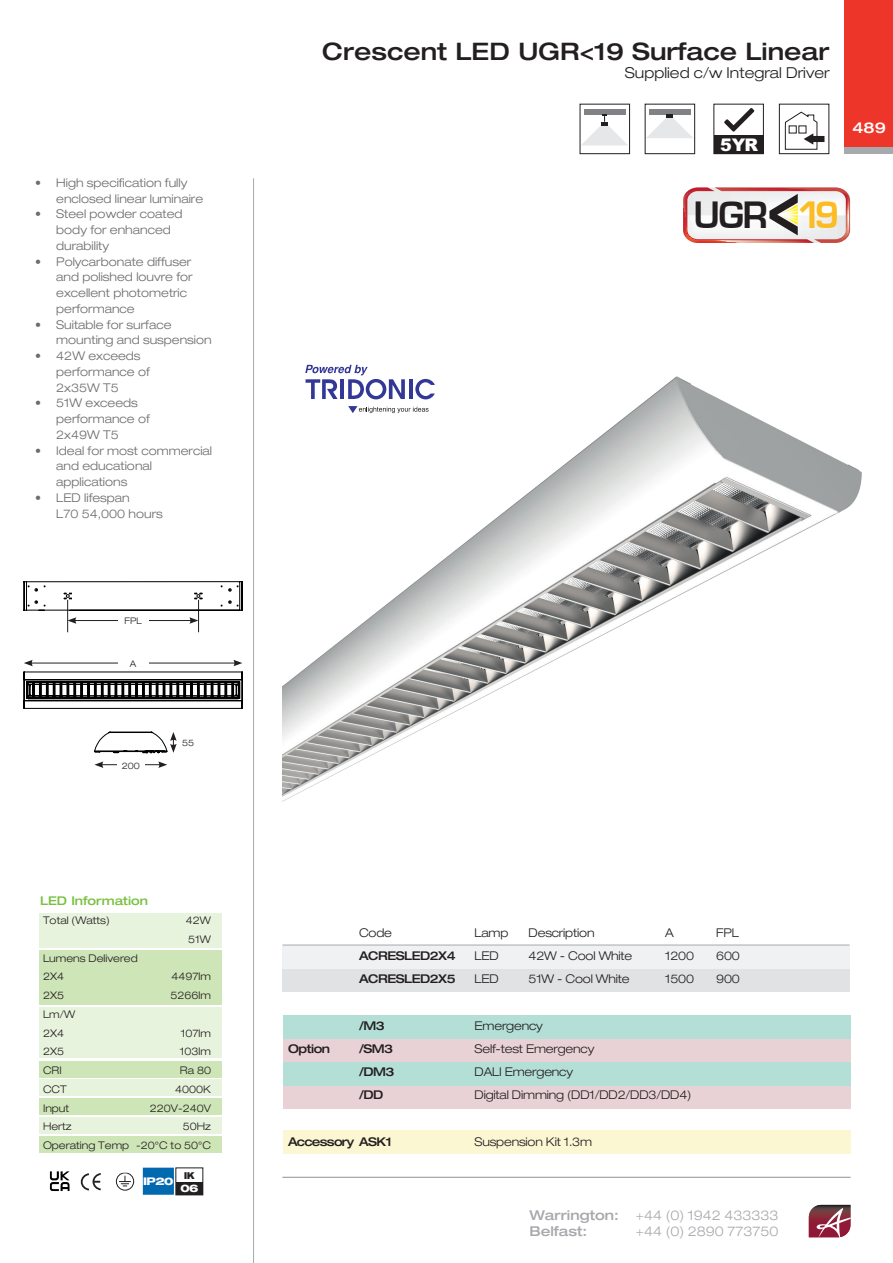
<style>
.page{position:relative;width:893px;height:1263px;background:#fff}
.page>*{position:absolute;margin:0;border:0;box-sizing:border-box;transform-origin:0 0}
.t1{font:700 39.45px "Eurostile";color:#231f20}
.t2{font:500 expanded 24px "Helvetica Neue LT Pro";color:#231f20}
.t3{font:900 17.4px "Arial";color:#fff}
.t4{font:300 expanded 15px "Helvetica Neue LT Pro";color:#231f20}
.t5{font:500 expanded 15px "Helvetica Neue LT Pro";color:#fff}
.t6{font:300 expanded 13.5px "Helvetica Neue LT Pro";color:#a8a9ad}
.t7{font:500 expanded 13.5px "Helvetica Neue LT Pro";color:#a8a9ad}
.t8{font:300 expanded 12px/15.8px "Helvetica Neue LT Pro";color:#6c6d70}
.t9{font:300 expanded 12px "Helvetica Neue LT Pro";letter-spacing:-.015em;color:#231f20}
.t10{font:500 expanded 12px "Helvetica Neue LT Pro";letter-spacing:-.04em;color:#231f20}
.t11{font:500 expanded 12px "Helvetica Neue LT Pro";color:#79c142}
.t12{font:500 expanded 12px "Helvetica Neue LT Pro";letter-spacing:-.06em;color:#231f20}
.t13{font:300 expanded 10.5px/18.8px "Helvetica Neue LT Pro";color:#231f20}
.t14{font:800 expanded 10.5px "Helvetica Neue LT Pro";letter-spacing:-.05em;color:#fff}
.t15{font:900 9.45px "Arial";color:#231f20}
.t16{font:300 expanded 9px "Helvetica Neue LT Pro";color:#231f20}
.s1{color:#fcbc22}
</style>
<div class="page">
<hr style="left:253px;top:178px;width:1px;height:1085px;background:#a8a9ad">
<div style="left:283px;top:969px;width:567px;height:23px;background:#e1e2e4"></div>
<div style="left:283px;top:1085px;width:567px;height:24px;background:#e9d2d5"></div>
<div style="left:283px;top:1062px;width:567px;height:23px;background:#b4dfd7"></div>
<div style="left:40px;top:1137px;width:182px;height:16px;background:#cee5b8"></div>
<div style="left:283px;top:1038px;width:567px;height:24px;background:#e9d2d5"></div>
<div style="left:714px;top:135px;width:49px;height:19px;background:#231f20"></div>
<svg style="left:724px;top:108px;width:30px;height:24px"></svg>
<div style="left:713px;top:104px;width:51px;height:50px;border:1px solid #231f20"></div>
<svg style="left:785px;top:111px;width:39px;height:39px"></svg>
<div style="left:779px;top:104px;width:50px;height:50px;border:1px solid #231f20"></div>
<div style="left:40px;top:951px;width:182px;height:54px;background:#cee5b8"></div>
<div style="left:40px;top:914px;width:182px;height:34px;background:#e8f3de"></div>
<div style="left:40px;top:1117px;width:182px;height:17px;background:#e8f3de"></div>
<div style="left:40px;top:1099px;width:182px;height:16px;background:#cee5b8"></div>
<div style="left:40px;top:1080px;width:182px;height:16px;background:#e8f3de"></div>
<div style="left:40px;top:1061px;width:182px;height:16px;background:#cee5b8"></div>
<div style="left:40px;top:1007px;width:182px;height:50px;background:#e8f3de"></div>
<svg style="left:24px;top:672px;width:219px;height:37px"></svg>
<hr style="left:30px;top:663px;width:206px;height:1px;background:#231f20">
<svg style="left:24px;top:660px;width:9px;height:6px"></svg>
<svg style="left:233px;top:660px;width:9px;height:6px"></svg>
<div style="left:118px;top:658px;width:30px;height:11px;background:#fff"></div>
<hr style="left:101px;top:764px;width:60px;height:1px;background:#231f20">
<svg style="left:94px;top:761px;width:9px;height:7px"></svg>
<svg style="left:158px;top:761px;width:9px;height:7px"></svg>
<div style="left:117px;top:760px;width:28px;height:11px;background:#fff"></div>
<svg style="left:94px;top:732px;width:83px;height:22px"></svg>
<img style="left:283px;top:364px;width:579px;height:437px">
<div style="left:283px;top:1130px;width:567px;height:23px;background:#fbf7d3"></div>
<div style="left:283px;top:945px;width:567px;height:24px;background:#f0f1f2"></div>
<hr style="left:283px;top:945px;width:566px;height:1px;background:#a8a9ad">
<div style="left:283px;top:1015px;width:567px;height:23px;background:#b4dfd7"></div>
<hr style="left:409px;top:379px;width:4px;height:20px;background:#333795">
<svg style="left:415px;top:379px;width:20px;height:20px"></svg>
<svg style="left:348px;top:406px;width:81px;height:7px"></svg>
<svg style="left:305px;top:365px;width:100px;height:34px"></svg>
<hr style="left:74px;top:620px;width:118px;height:1px;background:#231f20">
<svg style="left:68px;top:617px;width:8px;height:7px"></svg>
<svg style="left:189px;top:617px;width:9px;height:7px"></svg>
<div style="left:118px;top:615px;width:30px;height:12px;background:#fff"></div>
<hr style="left:67px;top:600px;width:1px;height:32px;background:#231f20">
<hr style="left:198px;top:600px;width:1px;height:32px;background:#231f20">
<div style="left:649px;top:109px;width:41px;height:5px;background:#808285"></div>
<svg style="left:647px;top:114px;width:46px;height:24px"></svg>
<div style="left:645px;top:104px;width:50px;height:50px;border:1px solid #231f20"></div>
<div style="left:584px;top:109px;width:41px;height:5px;background:#808285"></div>
<svg style="left:582px;top:114px;width:45px;height:31px"></svg>
<div style="left:580px;top:104px;width:50px;height:50px;border:1px solid #231f20"></div>
<svg style="left:80px;top:1173px;width:21px;height:18px"></svg>
<svg style="left:115px;top:1172px;width:19px;height:19px"></svg>
<div style="left:143px;top:1168px;width:31px;height:27px;background:#0169b0"></div>
<div style="left:176px;top:1183px;width:27px;height:12px;background:#231f20"></div>
<div style="left:176px;top:1168px;width:27px;height:27px;border:1px solid #231f20"></div>
<svg style="left:23px;top:581px;width:220px;height:30px"></svg>
<svg style="left:683px;top:187px;width:167px;height:56px"></svg>
<svg style="left:50px;top:1171px;width:20px;height:20px"></svg>
<div style="left:844px;top:147px;width:49px;height:7px;background:#a8a9ad"></div>
<div style="left:844px;top:0;width:49px;height:147px;background:#ee3529"></div>
<hr style="left:283px;top:1177px;width:567px;height:1px;background:#a8a9ad">
<svg style="left:809px;top:1205px;width:41px;height:32px"></svg>
<p class="t8" style="left:56px;top:174px;width:148px;text-indent:-21px">• High specification fully enclosed linear luminaire</p>
<p class="t8" style="left:56px;top:206px;width:128px;text-indent:-21px">• Steel powder coated body for enhanced durability</p>
<p class="t8" style="left:56px;top:253px;width:138px;text-indent:-21px">• Polycarbonate diffuser and polished louvre for excellent photometric performance</p>
<p class="t8" style="left:56px;top:316px;width:157px;text-indent:-21px">• Suitable for surface mounting and suspension</p>
<p class="t8" style="left:56px;top:348px;width:95px;text-indent:-21px">• 42W exceeds performance of<br>2x35W T5</p>
<p class="t8" style="left:56px;top:395px;width:95px;text-indent:-21px">• 51W exceeds performance of<br>2x49W T5</p>
<p class="t8" style="left:56px;top:442px;width:157px;text-indent:-21px">• Ideal for most commercial and educational applications</p>
<p class="t8" style="left:56px;top:489px;width:108px;text-indent:-21px">• LED lifespan<br>L70 54,000 hours</p>
<p class="t16" style="left:125px;top:616px;width:19px">FPL</p>
<p class="t16" style="left:130px;top:658px;width:8px">A</p>
<p class="t16" style="left:122px;top:760px;width:20px">200</p>
<p class="t16" style="left:182px;top:737px;width:14px">55</p>
<p class="t11" style="left:40px;top:893px;width:109px">LED Information</p>
<p class="t13" style="left:43px;top:911px;width:68px">Total (Watts)</p>
<p class="t13" style="left:186px;top:911px;width:27px">42W<br>51W</p>
<p class="t13" style="left:43px;top:948px;width:96px">Lumens Delivered<br>2X4</p>
<p class="t13" style="left:171px;top:967px;width:41px">4497lm</p>
<p class="t13" style="left:43px;top:986px;width:23px">2X5</p>
<p class="t13" style="left:171px;top:986px;width:42px">5266lm</p>
<p class="t13" style="left:43px;top:1004px;width:34px">Lm/W<br>2X4</p>
<p class="t13" style="left:181px;top:1023px;width:32px">107lm</p>
<p class="t13" style="left:43px;top:1042px;width:23px">2X5</p>
<p class="t13" style="left:180px;top:1042px;width:33px">103lm</p>
<p class="t13" style="left:43px;top:1061px;width:20px">CRI</p>
<p class="t13" style="left:180px;top:1061px;width:33px">Ra 80</p>
<p class="t13" style="left:43px;top:1079px;width:25px">CCT</p>
<p class="t13" style="left:175px;top:1079px;width:37px">4000K</p>
<p class="t13" style="left:43px;top:1098px;width:28px">Input</p>
<p class="t13" style="left:150px;top:1098px;width:63px">220V-240V</p>
<p class="t13" style="left:43px;top:1117px;width:30px">Hertz</p>
<p class="t13" style="left:43px;top:1117px;width:170px;text-align:right">50Hz<br>Operating Temp -20°C to 50°C</p>
<p class="t15" style="left:184px;top:1168px;width:13px">IK</p>
<p class="t14" style="left:180px;top:1181px;width:20px">06</p>
<p class="t14" style="left:143px;top:1174px;width:32px">IP20</p>
<h2 class="t2" style="left:322px;top:36px;width:509px">Crescent LED UGR&lt;19 Surface Linear</h2>
<p class="t4" style="left:625px;top:63px;width:206px">Supplied c/w Integral Driver</p>
<h3 class="t3" style="left:720px;top:132px;width:40px">5YR</h3>
<p class="t5" style="left:852px;top:118px;width:35px">489</p>
<h1 class="t1" style="left:694px;top:194px;width:148px">UGR <span class="s1">19</span></h1>
<p class="t9" style="left:359px;top:925px;width:35px">Code</p>
<p class="t9" style="left:475px;top:925px;width:35px">Lamp</p>
<p class="t9" style="left:529px;top:925px;width:67px">Description</p>
<p class="t9" style="left:665px;top:925px;width:10px">A</p>
<p class="t9" style="left:716px;top:925px;width:24px">FPL</p>
<p class="t10" style="left:359px;top:948px;width:98px">ACRESLED2X4</p>
<p class="t9" style="left:475px;top:948px;width:26px">LED</p>
<p class="t9" style="left:529px;top:948px;width:105px">42W - Cool White</p>
<p class="t9" style="left:665px;top:948px;width:30px">1200</p>
<p class="t9" style="left:716px;top:948px;width:25px">600</p>
<p class="t10" style="left:359px;top:971px;width:98px">ACRESLED2X5</p>
<p class="t9" style="left:475px;top:971px;width:26px">LED</p>
<p class="t9" style="left:529px;top:971px;width:103px">51W - Cool White</p>
<p class="t9" style="left:665px;top:971px;width:30px">1500</p>
<p class="t9" style="left:716px;top:971px;width:25px">900</p>
<p class="t10" style="left:359px;top:1018px;width:27px">/M3</p>
<p class="t9" style="left:475px;top:1018px;width:70px">Emergency</p>
<p class="t10" style="left:359px;top:1041px;width:36px">/SM3</p>
<p class="t9" style="left:475px;top:1041px;width:121px">Self-test Emergency</p>
<p class="t10" style="left:359px;top:1064px;width:37px">/DM3</p>
<p class="t9" style="left:475px;top:1064px;width:100px">DALI Emergency</p>
<p class="t10" style="left:359px;top:1087px;width:26px">/DD</p>
<p class="t9" style="left:475px;top:1088px;width:218px">Digital Dimming (DD1/DD2/DD3/DD4)</p>
<p class="t9" style="left:475px;top:1134px;width:119px">Suspension Kit 1.3m</p>
<p class="t10" style="left:288px;top:1041px;width:44px">Option</p>
<p class="t12" style="left:288px;top:1134px;width:105px">Accessory ASK1</p>
<p class="t7" style="left:529px;top:1206px;width:91px">Warrington:</p>
<p class="t6" style="left:636px;top:1207px;width:144px">+44 (0) 1942 433333</p>
<p class="t7" style="left:529px;top:1223px;width:59px">Belfast:</p>
<p class="t6" style="left:636px;top:1223px;width:144px">+44 (0) 2890 773750</p>
</div>
